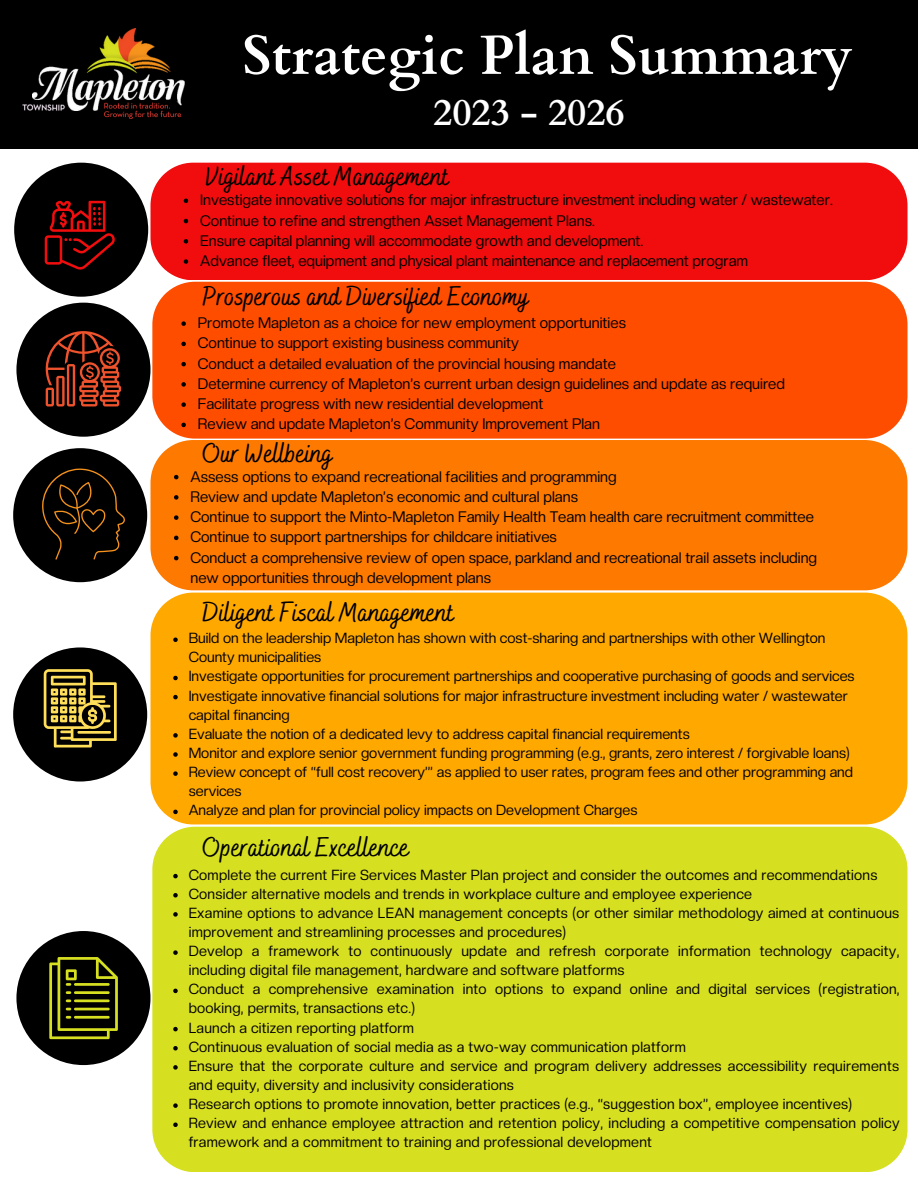
<style>
.page{position:relative;width:918px;height:1188px;background:#fff}
.page>*{position:absolute;margin:0;border:0;box-sizing:border-box;transform-origin:0 0}
.t1{font:700 55.2px "Cardo";color:#fff}
.t2{font:700 37.5px "Cardo";color:#fff}
.t3{font:500 27px "Bakerie Smooth";color:#000}
.t4{font:15px/20.2px "Creato Display";color:#000}
.t5{font:14.4px/19.2px "Creato Display";letter-spacing:.015em;color:#000}
</style>
<div class="page">
<div style="left:151px;top:593px;width:757px;height:231px;background:#ffa800"></div>
<div style="left:151px;top:440px;width:757px;height:150px;background:#fd7900"></div>
<div style="left:152px;top:827px;width:756px;height:345px;background:#d7df21"></div>
<div style="left:152px;top:282px;width:756px;height:157px;background:#ff4d00"></div>
<div style="left:151px;top:163px;width:757px;height:117px;background:#f10d0d"></div>
<div style="left:16px;top:931px;width:135px;height:134px;background:#000;border-radius:50%"></div>
<svg style="left:49px;top:957px;width:69px;height:82px"></svg>
<div style="left:13px;top:647px;width:134px;height:135px;background:#000;border-radius:50%"></div>
<svg style="left:44px;top:669px;width:73px;height:79px"></svg>
<div style="left:0;top:0;width:918px;height:149px;background:#000"></div>
<img style="left:104px;top:110px;width:77px;height:9px">
<img style="left:33px;top:28px;width:152px;height:82px">
<img style="left:23px;top:102px;width:46px;height:9px">
<div style="left:14px;top:163px;width:134px;height:134px;background:#000;border-radius:50%"></div>
<svg style="left:45px;top:201px;width:70px;height:69px"></svg>
<div style="left:16px;top:303px;width:135px;height:134px;background:#000;border-radius:50%"></div>
<svg style="left:46px;top:331px;width:75px;height:75px"></svg>
<div style="left:13px;top:448px;width:134px;height:134px;background:#000;border-radius:50%"></div>
<svg style="left:42px;top:469px;width:83px;height:91px"></svg>
<svg style="left:184px;top:199px;width:4px;height:4px"></svg>
<svg style="left:184px;top:219px;width:4px;height:4px"></svg>
<svg style="left:184px;top:239px;width:4px;height:5px"></svg>
<svg style="left:184px;top:259px;width:4px;height:5px"></svg>
<svg style="left:181px;top:321px;width:5px;height:5px"></svg>
<svg style="left:181px;top:342px;width:5px;height:4px"></svg>
<svg style="left:181px;top:362px;width:5px;height:4px"></svg>
<svg style="left:181px;top:382px;width:5px;height:5px"></svg>
<svg style="left:181px;top:402px;width:5px;height:5px"></svg>
<svg style="left:181px;top:423px;width:5px;height:4px"></svg>
<svg style="left:174px;top:475px;width:4px;height:4px"></svg>
<svg style="left:174px;top:495px;width:4px;height:5px"></svg>
<svg style="left:174px;top:515px;width:4px;height:5px"></svg>
<svg style="left:174px;top:536px;width:4px;height:4px"></svg>
<svg style="left:174px;top:556px;width:4px;height:4px"></svg>
<svg style="left:173px;top:874px;width:5px;height:4px"></svg>
<svg style="left:173px;top:893px;width:5px;height:5px"></svg>
<svg style="left:173px;top:912px;width:5px;height:5px"></svg>
<svg style="left:173px;top:950px;width:5px;height:5px"></svg>
<svg style="left:173px;top:989px;width:5px;height:4px"></svg>
<svg style="left:173px;top:1027px;width:5px;height:4px"></svg>
<svg style="left:173px;top:1046px;width:5px;height:5px"></svg>
<svg style="left:173px;top:1065px;width:5px;height:5px"></svg>
<svg style="left:173px;top:1103px;width:5px;height:5px"></svg>
<svg style="left:173px;top:1123px;width:5px;height:4px"></svg>
<svg style="left:173px;top:638px;width:5px;height:4px"></svg>
<svg style="left:173px;top:676px;width:5px;height:4px"></svg>
<svg style="left:173px;top:695px;width:5px;height:4px"></svg>
<svg style="left:173px;top:733px;width:5px;height:5px"></svg>
<svg style="left:173px;top:752px;width:5px;height:5px"></svg>
<svg style="left:173px;top:771px;width:5px;height:5px"></svg>
<svg style="left:173px;top:810px;width:5px;height:4px"></svg>
<p class="t1" style="left:242px;top:19px;width:612px">Strategic Plan Summary</p>
<p class="t2" style="left:433px;top:88px;width:193px">2023 - 2026</p>
<p class="t3" style="left:205px;top:160px;width:245px">Vigilant Asset Management</p>
<p class="t4" style="left:200px;top:190px;width:634px">Investigate innovative solutions for major infrastructure investment including water / wastewater.</p>
<p class="t4" style="left:200px;top:210px;width:396px">Continue to refine and strengthen Asset Management Plans.</p>
<p class="t4" style="left:200px;top:230px;width:445px">Ensure capital planning will accommodate growth and development.</p>
<p class="t4" style="left:200px;top:251px;width:550px">Advance fleet, equipment and physical plant maintenance and replacement program</p>
<p class="t3" style="left:203px;top:281px;width:328px">Prosperous and Diversified Economy</p>
<p class="t4" style="left:198px;top:313px;width:430px">Promote Mapleton as a choice for new employment opportunities</p>
<p class="t4" style="left:198px;top:333px;width:323px">Continue to support existing business community</p>
<p class="t4" style="left:198px;top:353px;width:420px">Conduct a detailed evaluation of the provincial housing mandate</p>
<p class="t4" style="left:198px;top:373px;width:589px">Determine currency of Mapleton’s current urban design guidelines and update as required</p>
<p class="t4" style="left:198px;top:394px;width:347px">Facilitate progress with new residential development</p>
<p class="t4" style="left:198px;top:414px;width:404px">Review and update Mapleton’s Community Improvement Plan</p>
<p class="t4" style="left:190px;top:466px;width:428px">Assess options to expand recreational facilities and programming</p>
<p class="t4" style="left:190px;top:486px;width:389px">Review and update Mapleton’s economic and cultural plans</p>
<p class="t4" style="left:190px;top:507px;width:625px">Continue to support the Minto-Mapleton Family Health Team health care recruitment committee</p>
<p class="t4" style="left:190px;top:527px;width:368px">Continue to support partnerships for childcare initiatives</p>
<p class="t4" style="left:190px;top:547px;width:628px">Conduct a comprehensive review of open space, parkland and recreational trail assets including new opportunities through development plans</p>
<p class="t3" style="left:203px;top:437px;width:132px">Our Wellbeing</p>
<p class="t3" style="left:203px;top:597px;width:253px">Diligent Fiscal Management</p>
<p class="t5" style="left:189px;top:628px;width:638px">Build on the leadership Mapleton has shown with cost-sharing and partnerships with other Wellington<br>County municipalities</p>
<p class="t5" style="left:189px;top:667px;width:668px">Investigate opportunities for procurement partnerships and cooperative purchasing of goods and services</p>
<p class="t5" style="left:189px;top:686px;width:661px">Investigate innovative financial solutions for major infrastructure investment including water / wastewater capital financing</p>
<p class="t5" style="left:189px;top:724px;width:503px">Evaluate the notion of a dedicated levy to address capital financial requirements</p>
<p class="t5" style="left:189px;top:743px;width:663px">Monitor and explore senior government funding programming (e.g., grants, zero interest / forgivable loans)</p>
<p class="t5" style="left:189px;top:762px;width:666px">Review concept of “full cost recovery’” as applied to user rates, program fees and other programming and services</p>
<p class="t5" style="left:189px;top:801px;width:450px">Analyze and plan for provincial policy impacts on Development Charges</p>
<p class="t3" style="left:203px;top:831px;width:208px">Operational Excellence</p>
<p class="t5" style="left:189px;top:865px;width:690px">Complete the current Fire Services Master Plan project and consider the outcomes and recommendations</p>
<p class="t5" style="left:189px;top:884px;width:565px">Consider alternative models and trends in workplace culture and employee experience</p>
<p class="t5" style="left:189px;top:903px;width:712px">Examine options to advance LEAN management concepts (or other similar methodology aimed at continuous improvement and streamlining processes and procedures)</p>
<p class="t5" style="left:189px;top:941px;width:712px">Develop a framework to continuously update and refresh corporate information technology capacity, including digital file management, hardware and software platforms</p>
<p class="t5" style="left:189px;top:980px;width:712px">Conduct a comprehensive examination into options to expand online and digital services (registration, booking, permits, transactions etc.)</p>
<p class="t5" style="left:189px;top:1018px;width:227px">Launch a citizen reporting platform</p>
<p class="t5" style="left:189px;top:1037px;width:499px">Continuous evaluation of social media as a two-way communication platform</p>
<p class="t5" style="left:189px;top:1056px;width:712px">Ensure that the corporate culture and service and program delivery addresses accessibility requirements and equity, diversity and inclusivity considerations</p>
<p class="t5" style="left:189px;top:1094px;width:665px">Research options to promote innovation, better practices (e.g., “suggestion box”, employee incentives)</p>
<p class="t5" style="left:189px;top:1113px;width:712px">Review and enhance employee attraction and retention policy, including a competitive compensation policy framework and a commitment to training and professional development</p>
</div>
